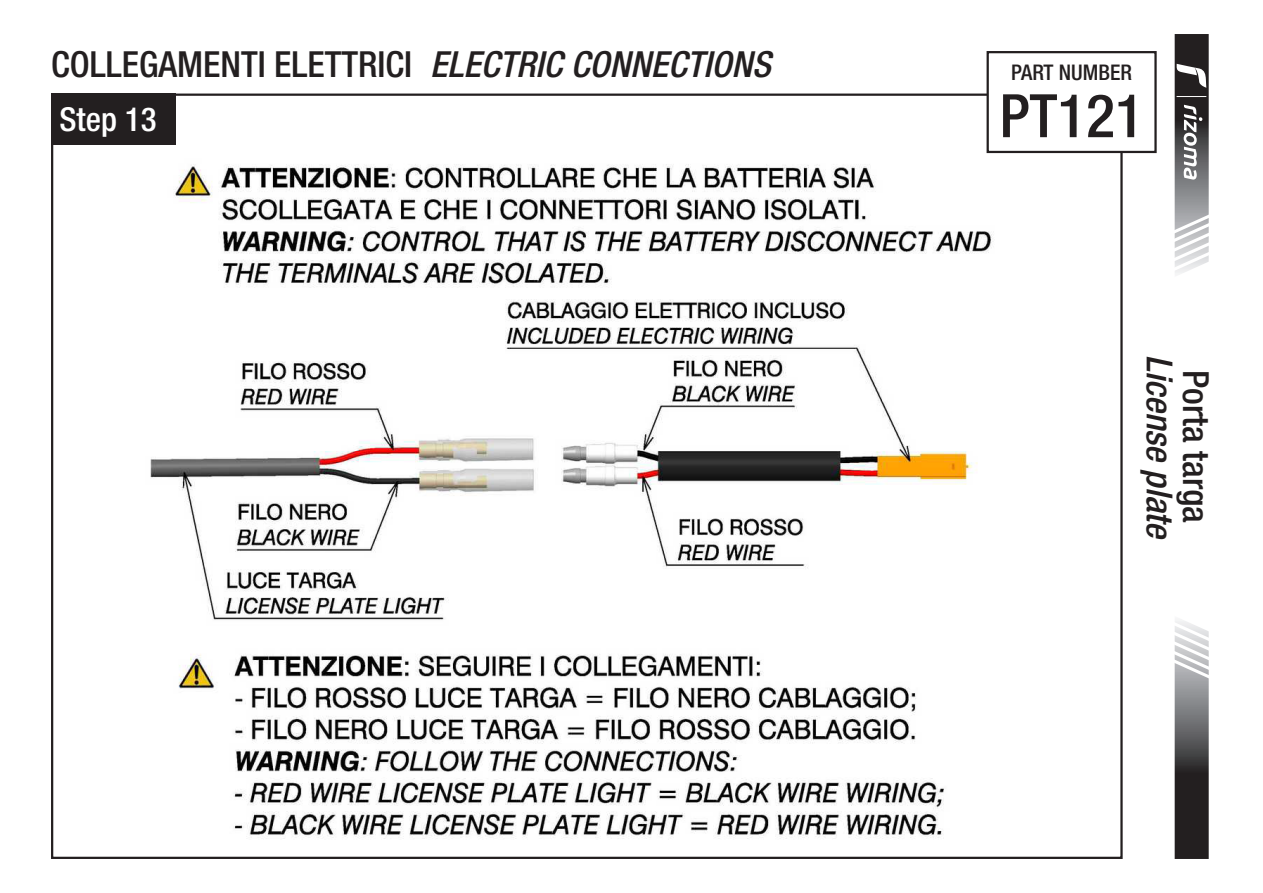
<style>
.page{position:relative;width:1263px;height:893px;background:#fff}
.page>*{position:absolute;margin:0;border:0;box-sizing:border-box;transform-origin:0 0}
.t1{font:500 condensed 60px "Helvetica Neue LT Std";color:#231f20}
.t2{font:500 condensed 36px "Helvetica Neue LT Std";color:#231f20}
.t3{font:italic 500 condensed 36px "Helvetica Neue LT Std";color:#231f20}
.t4{font:500 condensed 33px "Helvetica Neue LT Std";color:#fff}
.t5{font:500 condensed 21.6px "Helvetica Neue LT Std";color:#231f20}
.s1{font-style:italic}
</style>
<div class="page">
<img style="left:150px;top:103px;width:878px;height:736px">
<div style="left:51px;top:94px;width:124px;height:51px;background:#231f20"></div>
<svg style="left:1174px;top:620px;width:35px;height:239px;background:#706f70"></svg>
<svg style="left:1174px;top:34px;width:35px;height:240px"></svg>
<div style="left:988px;top:52px;width:167px;height:100px;background:#fff"></div>
<div style="left:986px;top:51px;width:171px;height:102px;border:2px solid #231f20"></div>
<p class="t2" style="left:51px;top:42px;width:721px">COLLEGAMENTI ELETTRICI <span class="s1">ELECTRIC CONNECTIONS</span></p>
<p class="t4" style="left:60px;top:99px;width:99px">Step 13</p>
<p class="t5" style="left:1011px;top:59px;width:122px">PART NUMBER</p>
<h1 class="t1" style="left:999px;top:80px;width:146px">PT121</h1>
<p class="t3" style="left:1181px;top:355px;width:187px;rotate:90deg">License plate</p>
<p class="t2" style="left:1217px;top:370px;width:155px;rotate:90deg">Porta targa</p>
</div>
